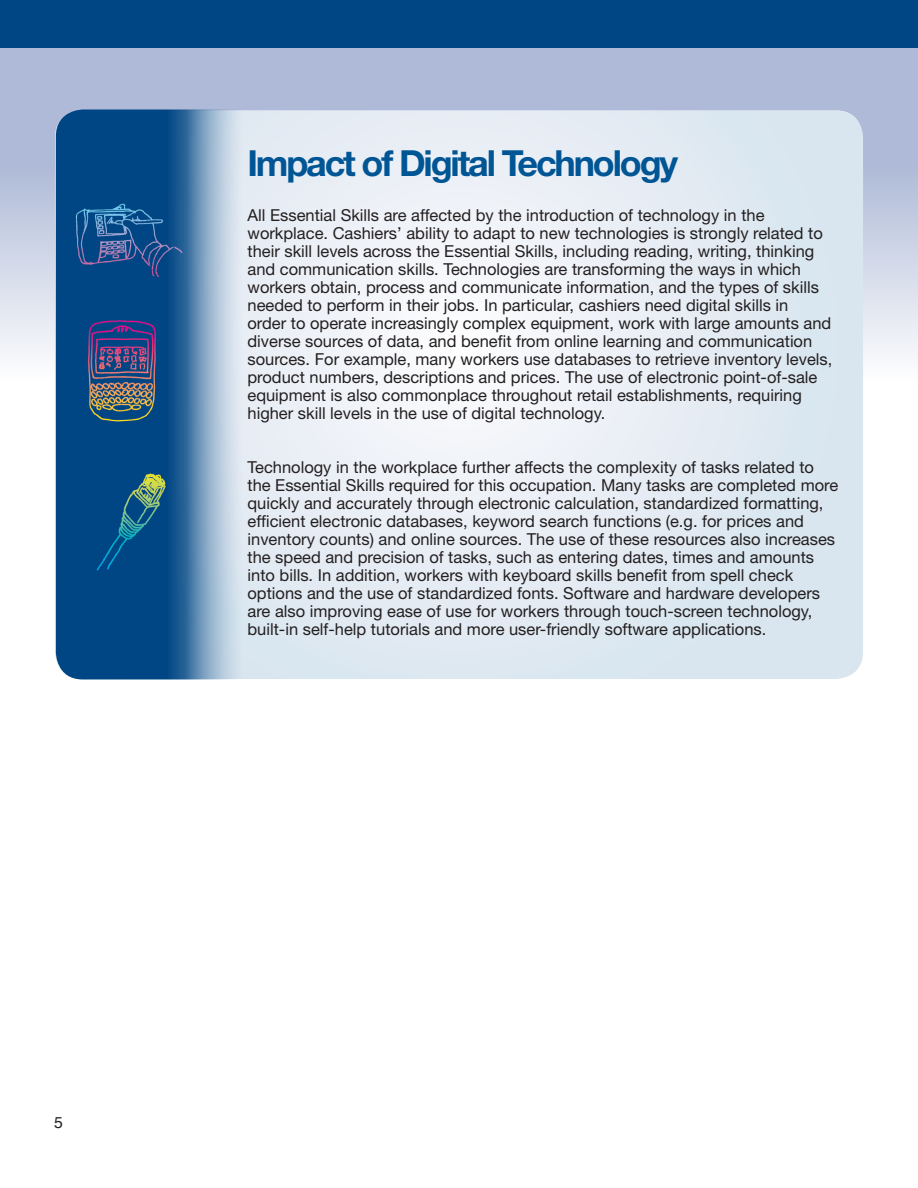
<style>
.page{position:relative;width:918px;height:1188px;background:#fff}
.page>*{position:absolute;margin:0;border:0;box-sizing:border-box;transform-origin:0 0}
.t1{font:700 36px "Helvetica Neue";letter-spacing:-.06em;color:#005595}
.t2{font:16.5px/18px "Helvetica Neue";color:#231f20}
.t3{font:15.75px "Helvetica";color:#231f20}
</style>
<div class="page">
<svg style="left:0;top:48px;width:918px;height:311px;background:#b7c1db"></svg>
<div style="left:0;top:0;width:918px;height:48px;background:#004684"></div>
<svg style="left:55px;top:111px;width:808px;height:568px"></svg>
<img style="left:56px;top:109px;width:235px;height:570px">
<p class="t1" style="left:248px;top:141px;width:432px">Impact of Digital Technology</p>
<p class="t2" style="left:248px;top:206px;width:586px">All Essential Skills are affected by the introduction of technology in the workplace. Cashiers’ ability to adapt to new technologies is strongly related to their skill levels across the Essential Skills, including reading, writing, thinking and communication skills. Technologies are transforming the ways in which workers obtain, process and communicate information, and the types of skills needed to perform in their jobs. In particular, cashiers need digital skills in<br>order to operate increasingly complex equipment, work with large amounts and diverse sources of data, and benefit from online learning and communication sources. For example, many workers use databases to retrieve inventory levels, product numbers, descriptions and prices. The use of electronic point-of-sale equipment is also commonplace throughout retail establishments, requiring higher skill levels in the use of digital technology.</p>
<p class="t2" style="left:248px;top:458px;width:592px">Technology in the workplace further affects the complexity of tasks related to the Essential Skills required for this occupation. Many tasks are completed more quickly and accurately through electronic calculation, standardized formatting, efficient electronic databases, keyword search functions (e.g. for prices and inventory counts) and online sources. The use of these resources also increases the speed and precision of tasks, such as entering dates, times and amounts into bills. In addition, workers with keyboard skills benefit from spell check options and the use of standardized fonts. Software and hardware developers are also improving ease of use for workers through touch-screen technology, built-in self-help tutorials and more user-friendly software applications.</p>
<p class="t3" style="left:54px;top:1110px;width:10px">5</p>
</div>
